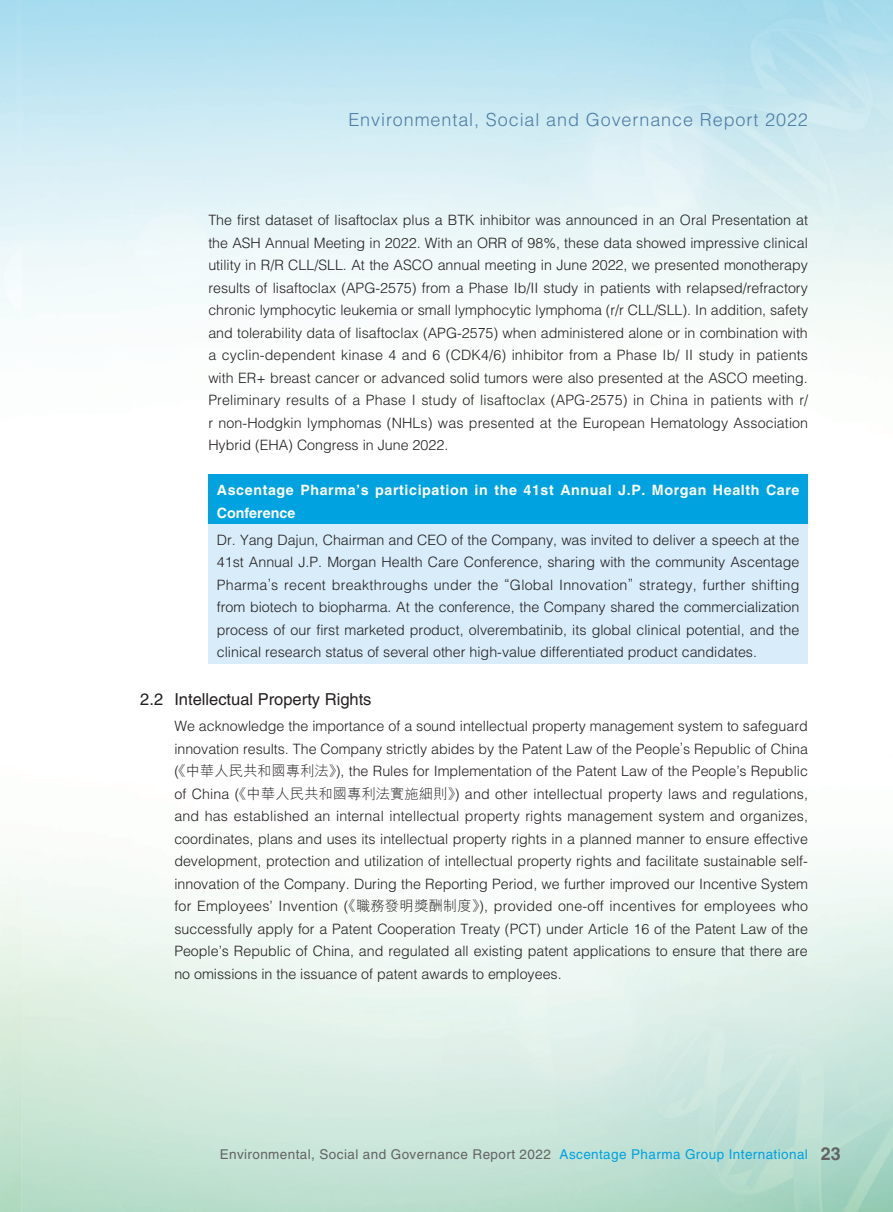
<style>
.page{position:relative;width:893px;height:1212px;background:#fff}
.page>*{position:absolute;margin:0;border:0;box-sizing:border-box;transform-origin:0 0}
.t1{font:300 18px "Helvetica LT Std";letter-spacing:.05em;color:#4d7ca4}
.t2{font:16.5px "Helvetica LT Std";color:#231f20}
.t3{font:300 14.25px/22.5px "Helvetica LT Std";color:#231f20;text-align:justify}
.t4{font:700 14.25px/22.5px "Helvetica LT Std";letter-spacing:.045em;color:#fff}
.t5{font:300 14.25px "M Hei HK";color:#231f20}
.t6{font:13.5px "Helvetica LT Std";letter-spacing:.03em;color:#636366}
.s1{font-family:"M Hei HK"}
.s2{color:#00a2df}
.s3{font-weight:700;font-size:18px}
</style>
<div class="page">
<img style="left:21px;top:0;width:872px;height:1212px">
<div style="left:208px;top:475px;width:600px;height:49px;background:#00a2df"></div>
<div style="left:208px;top:524px;width:600px;height:139px;background:#d8ecf9"></div>
<p class="t1" style="left:348px;top:109px;width:461px">Environmental, Social and Governance Report 2022</p>
<p class="t3" style="left:208px;top:209px;width:601px">The first dataset of lisaftoclax plus a BTK inhibitor was announced in an Oral Presentation at the ASH Annual Meeting in 2022. With an ORR of 98%, these data showed impressive clinical utility in R/R CLL/SLL. At the ASCO annual meeting in June 2022, we presented monotherapy results of lisaftoclax (APG-2575) from a Phase Ib/II study in patients with relapsed/refractory chronic lymphocytic leukemia or small lymphocytic lymphoma (r/r CLL/SLL). In addition, safety and tolerability data of lisaftoclax (APG-2575) when administered alone or in combination with a cyclin-dependent kinase 4 and 6 (CDK4/6) inhibitor from a Phase Ib/ II study in patients with ER+ breast cancer or advanced solid tumors were also presented at the ASCO meeting.<br>Preliminary results of a Phase I study of lisaftoclax (APG-2575) in China in patients with r/ r non-Hodgkin lymphomas (NHLs) was presented at the European Hematology Association Hybrid (EHA) Congress in June 2022.</p>
<p class="t4" style="left:217px;top:479px;width:584px">Ascentage Pharma’s participation in the 41st Annual J.P. Morgan Health Care<br>Conference</p>
<p class="t3" style="left:217px;top:528px;width:584px">Dr. Yang Dajun, Chairman and CEO of the Company, was invited to deliver a speech at the 41st Annual J.P. Morgan Health Care Conference, sharing with the community Ascentage Pharma’s recent breakthroughs under the “Global Innovation” strategy, further shifting from biotech to biopharma. At the conference, the Company shared the commercialization process of our first marketed product, olverembatinib, its global clinical potential, and the clinical research status of several other high-value differentiated product candidates.</p>
<p class="t2" style="left:140px;top:689px;width:233px">2.2 Intellectual Property Rights</p>
<p class="t3" style="left:174px;top:715px;width:635px">We acknowledge the importance of a sound intellectual property management system to safeguard innovation results. The Company strictly abides by the Patent Law of the People’s Republic of China</p>
<p class="t5" style="left:172px;top:764px;width:172px">《中華人民共和國專利法》</p>
<p class="t3" style="left:174px;top:760px;width:635px;text-indent:161px">), the Rules for Implementation of the Patent Law of the People’s Republic of China (<span class="s1">《中華人民共和國專利法實施細則》</span>) and other intellectual property laws and regulations, and has established an internal intellectual property rights management system and organizes, coordinates, plans and uses its intellectual property rights in a planned manner to ensure effective development, protection and utilization of intellectual property rights and facilitate sustainable self&shy;innovation of the Company. During the Reporting Period, we further improved our Incentive System for Employees’ Invention (<span class="s1">《職務發明獎酬制度》</span>), provided one-off incentives for employees who successfully apply for a Patent Cooperation Treaty (PCT) under Article 16 of the Patent Law of the People’s Republic of China, and regulated all existing patent applications to ensure that there are no omissions in the issuance of patent awards to employees.</p>
<p class="t3" style="left:174px;top:760px;width:6px">(</p>
<p class="t6" style="left:220px;top:1146px;width:622px">Environmental, Social and Governance Report 2022 <span class="s2">Ascentage Pharma Group International</span> <span class="s3">23</span></p>
</div>
